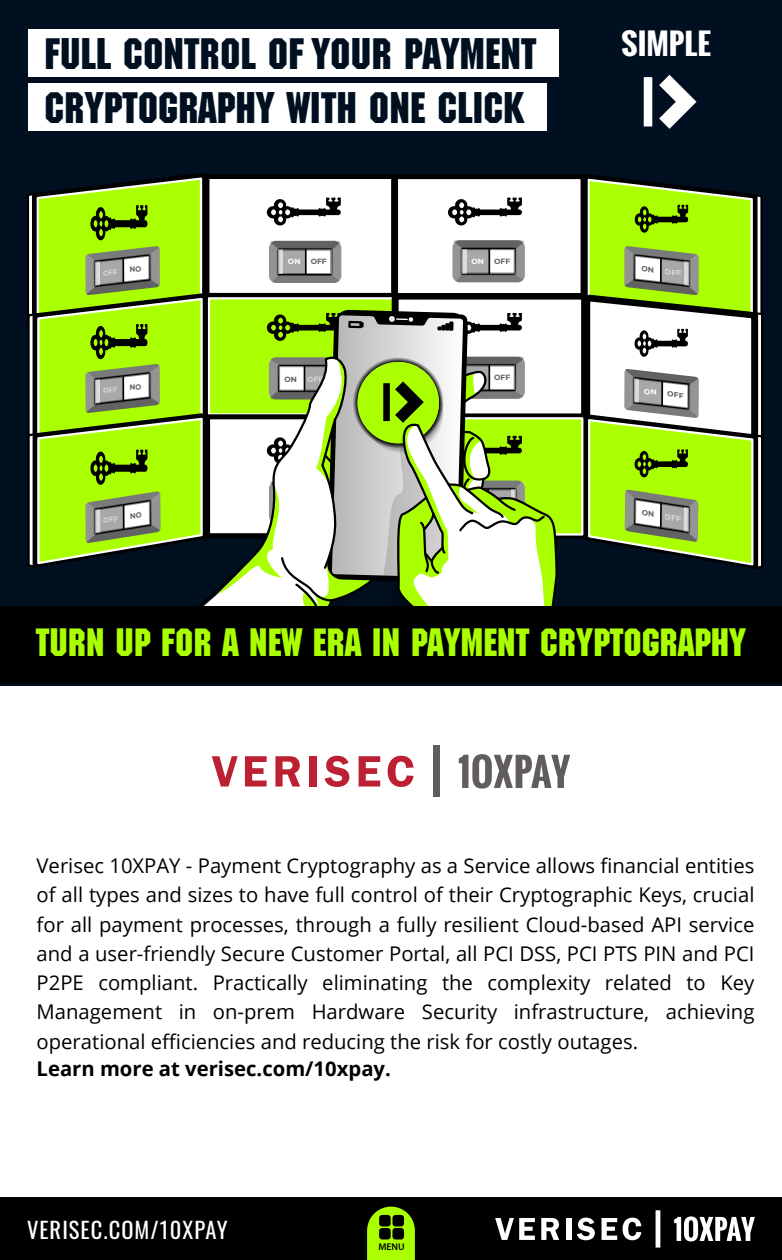
<style>
.page{position:relative;width:782px;height:1260px;background:#fff}
.page>*{position:absolute;margin:0;border:0;box-sizing:border-box;transform-origin:0 0}
.t1{font:42.75px/54px "Meat Depreciation Aristocracy";color:#001021}
.t2{font:38.25px "Meat Depreciation Aristocracy";color:#af0}
.t3{font:700 28.57px "Oswald";color:#fff;scale:1.09 1}
.t4{font:22.5px "Oswald";letter-spacing:.045em;color:#fff}
.t5{font:20.25px/29.2px "Open Sans";color:#000;text-align:justify}
.t6{font:700 20.25px "Open Sans";color:#000}
.t7{font:600 9.9px "Myriad Pro";color:#000}
.t8{font:700 7.65px "Montserrat";color:#606060}
.t9{font:700 7.65px "Montserrat";color:#fff}
.t10{font:700 7.65px "Montserrat";color:#d4d7d8}
</style>
<div class="page">
<div style="left:0;top:0;width:781px;height:686px;background:#001021"></div>
<div style="left:202px;top:174px;width:197px;height:124px;background:#000"></div>
<div style="left:207px;top:177px;width:187px;height:118px;background:#fff;border:2px solid #000"></div>
<div style="left:391px;top:174px;width:196px;height:124px;background:#000"></div>
<div style="left:395px;top:177px;width:187px;height:118px;background:#fff;border:2px solid #000"></div>
<div style="left:203px;top:294px;width:196px;height:124px;background:#000"></div>
<div style="left:208px;top:297px;width:186px;height:119px;background:#af0;border:2px solid #fff"></div>
<div style="left:396px;top:297px;width:187px;height:119px;background:#fff;border:2px solid #000"></div>
<div style="left:396px;top:417px;width:187px;height:119px;background:#af0;border:2px solid #fff"></div>
<svg style="left:452px;top:240px;width:72px;height:42px"></svg>
<svg style="left:269px;top:241px;width:72px;height:42px"></svg>
<svg style="left:448px;top:198px;width:73px;height:28px"></svg>
<svg style="left:267px;top:198px;width:74px;height:28px"></svg>
<svg style="left:148px;top:392px;width:68px;height:215px"></svg>
<svg style="left:216px;top:310px;width:352px;height:297px"></svg>
<div style="left:28px;top:29px;width:530px;height:48px;background:#fff"></div>
<div style="left:28px;top:83px;width:518px;height:48px;background:#fff"></div>
<div style="left:0;top:607px;width:781px;height:77px;background:#000"></div>
<div style="left:0;top:1197px;width:781px;height:63px;background:#000"></div>
<svg style="left:495px;top:1218px;width:18px;height:22px"></svg>
<svg style="left:519px;top:1218px;width:15px;height:22px"></svg>
<svg style="left:541px;top:1218px;width:18px;height:22px"></svg>
<div style="left:566px;top:1218px;width:5px;height:22px;background:#fff"></div>
<svg style="left:577px;top:1218px;width:17px;height:22px"></svg>
<svg style="left:601px;top:1218px;width:40px;height:22px"></svg>
<div style="left:655px;top:1210px;width:5px;height:38px;background:#fff"></div>
<svg style="left:674px;top:1216px;width:80px;height:25px"></svg>
<svg style="left:212px;top:756px;width:25px;height:31px"></svg>
<svg style="left:245px;top:756px;width:21px;height:31px"></svg>
<svg style="left:275px;top:756px;width:25px;height:31px"></svg>
<div style="left:310px;top:756px;width:7px;height:31px;background:#bb2133"></div>
<svg style="left:324px;top:756px;width:25px;height:31px"></svg>
<svg style="left:358px;top:756px;width:22px;height:31px"></svg>
<svg style="left:387px;top:756px;width:26px;height:31px"></svg>
<div style="left:433px;top:746px;width:6px;height:51px;background:#605c5f"></div>
<svg style="left:458px;top:754px;width:112px;height:35px"></svg>
<div style="left:643px;top:77px;width:9px;height:49px;background:#fff"></div>
<svg style="left:659px;top:75px;width:37px;height:54px"></svg>
<svg style="left:367px;top:1206px;width:48px;height:54px;background:#90d900"></svg>
<div style="left:379px;top:1215px;width:11px;height:11px;background:#000;border-radius:3px"></div>
<div style="left:392px;top:1215px;width:12px;height:11px;background:#000;border-radius:3px"></div>
<div style="left:379px;top:1228px;width:11px;height:12px;background:#000;border-radius:3px"></div>
<div style="left:392px;top:1228px;width:12px;height:12px;background:#000;border-radius:3px"></div>
<svg style="left:581px;top:174px;width:183px;height:395px;background:#99be55"></svg>
<svg style="left:27px;top:173px;width:182px;height:396px;background:#89bf23"></svg>
<h1 class="t1" style="left:45px;top:28px;width:493px">FULL CONTROL OF YOUR PAYMENT<br>CRYPTOGRAPHY WITH ONE CLICK</h1>
<p class="t9" style="left:288px;top:256px;width:14px">ON</p>
<p class="t8" style="left:310px;top:256px;width:18px">OFF</p>
<p class="t9" style="left:471px;top:255px;width:14px">ON</p>
<p class="t8" style="left:494px;top:255px;width:18px">OFF</p>
<p class="t8" style="left:284px;top:373px;width:14px">ON</p>
<p class="t10" style="left:307px;top:373px;width:18px">OFF</p>
<p class="t8" style="left:494px;top:372px;width:18px">OFF</p>
<h3 class="t3" style="left:621px;top:22px;width:83px">SIMPLE</h3>
<h2 class="t2" style="left:36px;top:620px;width:711px">TURN UP FOR A NEW ERA IN PAYMENT CRYPTOGRAPHY</h2>
<p class="t5" style="left:37px;top:851px;width:719px">Verisec 10XPAY - Payment Cryptography as a Service allows financial entities of all types and sizes to have full control of their Cryptographic Keys, crucial for all payment processes, through a fully resilient Cloud-based API service and a user-friendly Secure Customer Portal, all PCI DSS, PCI PTS PIN and PCI P2PE compliant. Practically eliminating the complexity related to Key Management in on-prem Hardware Security infrastructure, achieving operational efficiencies and reducing the risk for costly outages.</p>
<p class="t6" style="left:37px;top:1054px;width:355px">Learn more at verisec.com/10xpay.</p>
<p class="t4" style="left:27px;top:1210px;width:202px">VERISEC.COM/10XPAY</p>
<p class="t7" style="left:378px;top:1240px;width:28px">MENU</p>
</div>
